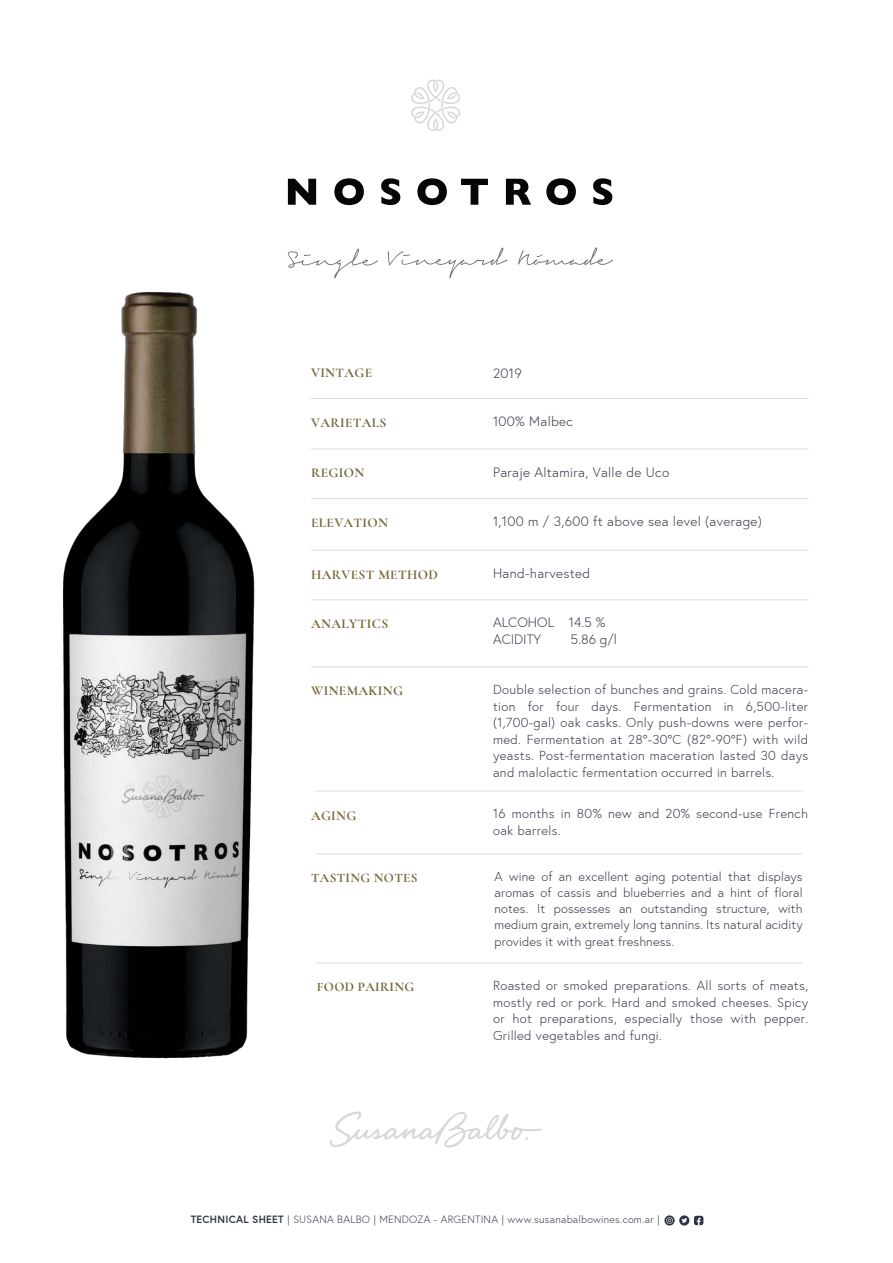
<style>
.page{position:relative;width:893px;height:1263px;background:#fff}
.page>*{position:absolute;margin:0;border:0;box-sizing:border-box;transform-origin:0 0}
.t1{font:300 13.5px "Europa";letter-spacing:.025em;color:#2f3443}
.t2{font:700 13.5px "Cormorant Garamond";letter-spacing:.025em;color:#776739}
.t3{font:300 13.5px/16.5px "Europa";color:#2f3443}
.t4{font:700 13.2px "Cormorant Garamond";letter-spacing:.025em;color:#776739}
.t5{font:300 13.05px/16.5px "Europa";letter-spacing:.025em;color:#2f3443;text-align:justify}
.t6{font:300 12.75px/16px "Europa";letter-spacing:.01em;color:#2f3443;text-align:justify}
.t7{font:300 10.5px "Europa";letter-spacing:.025em;color:#2f3443}
.s1{font-weight:700}
</style>
<div class="page">
<svg style="left:288px;top:179px;width:28px;height:26px"></svg>
<svg style="left:334px;top:178px;width:30px;height:27px"></svg>
<svg style="left:381px;top:178px;width:19px;height:27px"></svg>
<svg style="left:417px;top:178px;width:30px;height:27px"></svg>
<svg style="left:461px;top:179px;width:27px;height:26px"></svg>
<svg style="left:506px;top:179px;width:25px;height:26px"></svg>
<svg style="left:546px;top:178px;width:30px;height:27px"></svg>
<svg style="left:593px;top:178px;width:19px;height:27px"></svg>
<svg style="left:288px;top:247px;width:325px;height:31px"></svg>
<img style="left:63px;top:292px;width:192px;height:767px">
<svg style="left:330px;top:1111px;width:212px;height:36px"></svg>
<svg style="left:411px;top:80px;width:49px;height:51px"></svg>
<hr style="left:311px;top:398px;width:497px;height:1px;background:#e7e1db">
<hr style="left:311px;top:448px;width:497px;height:1px;background:#e7e1db">
<hr style="left:311px;top:498px;width:497px;height:1px;background:#e7e1db">
<hr style="left:311px;top:550px;width:497px;height:1px;background:#e7e1db">
<hr style="left:311px;top:599px;width:497px;height:1px;background:#e7e1db">
<hr style="left:311px;top:666px;width:497px;height:1px;background:#e7e1db">
<hr style="left:317px;top:790px;width:485px;height:2px;background:#e7e1db">
<hr style="left:317px;top:853px;width:485px;height:1px;background:#e7e1db">
<hr style="left:317px;top:962px;width:485px;height:1px;background:#e7e1db">
<svg style="left:179px;top:383px;width:5px;height:3px"></svg>
<svg style="left:694px;top:1216px;width:9px;height:9px"></svg>
<svg style="left:679px;top:1215px;width:10px;height:10px"></svg>
<svg style="left:682px;top:1218px;width:5px;height:5px"></svg>
<svg style="left:664px;top:1215px;width:11px;height:10px"></svg>
<svg style="left:667px;top:1217px;width:5px;height:6px"></svg>
<p class="t2" style="left:311px;top:364px;width:63px">VINTAGE</p>
<p class="t1" style="left:493px;top:365px;width:30px">2019</p>
<p class="t2" style="left:311px;top:414px;width:77px">VARIETALS</p>
<p class="t1" style="left:493px;top:413px;width:81px">100% Malbec</p>
<p class="t2" style="left:311px;top:465px;width:55px">REGION</p>
<p class="t1" style="left:493px;top:464px;width:178px">Paraje Altamira, Valle de Uco</p>
<p class="t2" style="left:311px;top:514px;width:79px">ELEVATION</p>
<p class="t1" style="left:493px;top:513px;width:270px">1,100 m / 3,600 ft above sea level (average)</p>
<p class="t2" style="left:311px;top:566px;width:128px">HARVEST METHOD</p>
<p class="t1" style="left:493px;top:565px;width:99px">Hand-harvested</p>
<p class="t3" style="left:493px;top:614px;width:114px">ALCOHOL 14.5 %<br>ACIDITY</p>
<p class="t2" style="left:311px;top:616px;width:79px">ANALYTICS</p>
<p class="t1" style="left:571px;top:631px;width:48px">5.86 g/l</p>
<p class="t2" style="left:311px;top:682px;width:93px">WINEMAKING</p>
<p class="t5" style="left:493px;top:681px;width:317px">Double selection of bunches and grains. Cold macera&shy;tion for four days. Fermentation in 6,500-liter (1,700-gal) oak casks. Only push-downs were perfor&shy;med. Fermentation at 28°-30°C (82°-90°F) with wild yeasts. Post-fermentation maceration lasted 30 days and malolactic fermentation occurred in barrels.</p>
<p class="t2" style="left:311px;top:807px;width:47px">AGING</p>
<p class="t5" style="left:493px;top:806px;width:317px">16 months in 80% new and 20% second-use French oak barrels.</p>
<p class="t4" style="left:311px;top:870px;width:108px">TASTING NOTES</p>
<p class="t6" style="left:495px;top:868px;width:310px">A wine of an excellent aging potential that displays aromas of cassis and blueberries and a hint of floral notes. It possesses an outstanding structure, with medium grain, extremely long tannins. Its natural acidity provides it with great freshness.</p>
<p class="t4" style="left:317px;top:979px;width:99px">FOOD PAIRING</p>
<p class="t5" style="left:493px;top:977px;width:317px">Roasted or smoked preparations. All sorts of meats, mostly red or pork. Hard and smoked cheeses. Spicy or hot preparations, especially those with pepper.<br>Grilled vegetables and fungi.</p>
<p class="t7" style="left:191px;top:1213px;width:471px"><span class="s1">TECHNICAL SHEET</span> | SUSANA BALBO | MENDOZA - ARGENTINA | www.susanabalbowines.com.ar |</p>
</div>
